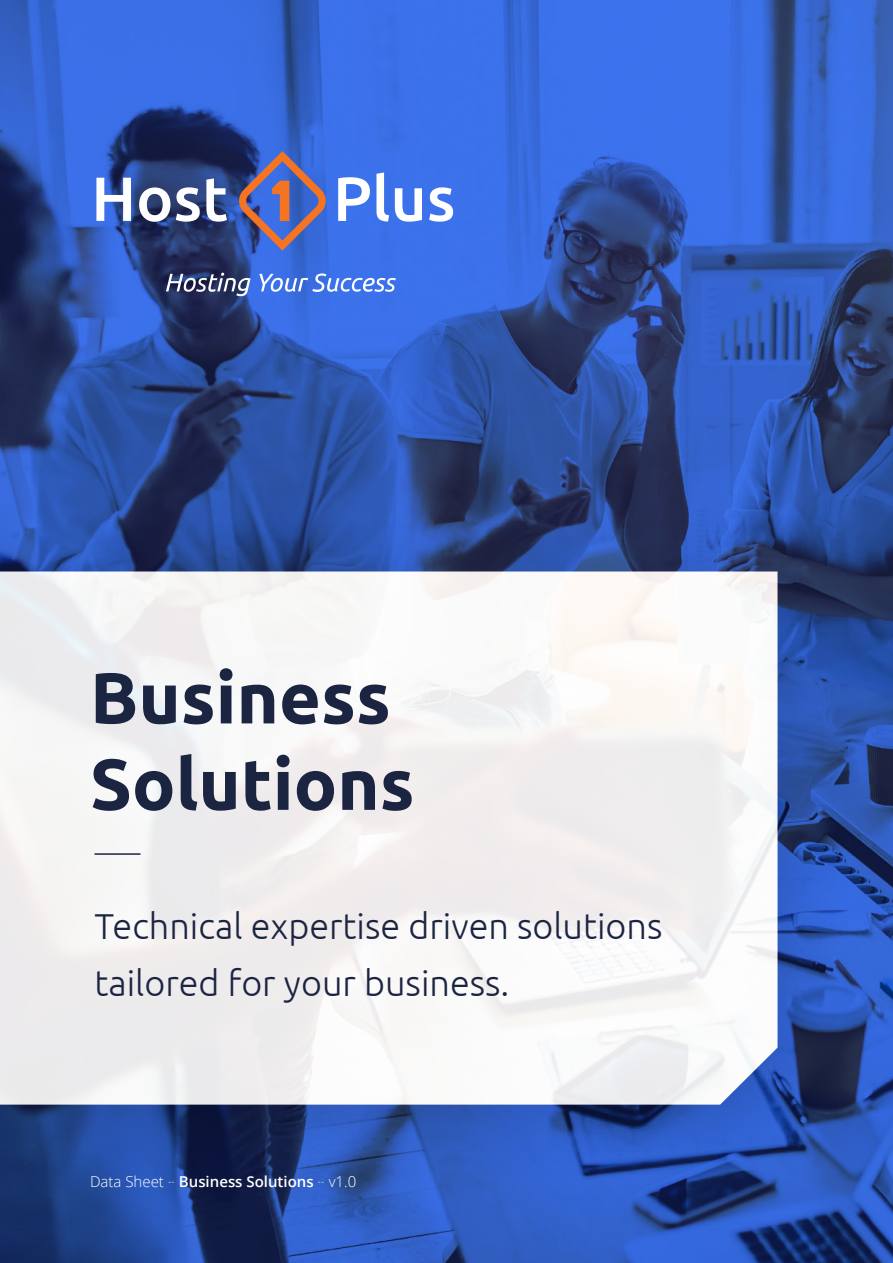
<style>
.page{position:relative;width:893px;height:1263px;background:#fff}
.page>*{position:absolute;margin:0;border:0;box-sizing:border-box;transform-origin:0 0}
.t1{font:700 72px/86.4px "Ubuntu";color:#1b2441}
.t2{font:300 36px/57px "Ubuntu";color:#1b2441}
.t3{font:600 15px "Open Sans";color:#fff}
.s1{font-weight:300}
</style>
<div class="page">
<img style="left:0;top:0;width:893px;height:1263px">
<img style="left:0;top:492px;width:878px;height:713px">
<img style="left:0;top:571px;width:777px;height:533px">
<hr style="left:94px;top:853px;width:46px;height:2px;background:#1b2441">
<svg style="left:96px;top:178px;width:35px;height:43px"></svg>
<svg style="left:139px;top:187px;width:31px;height:35px"></svg>
<svg style="left:176px;top:187px;width:24px;height:35px"></svg>
<svg style="left:206px;top:178px;width:21px;height:44px"></svg>
<svg style="left:338px;top:177px;width:32px;height:44px"></svg>
<svg style="left:376px;top:172px;width:13px;height:50px"></svg>
<svg style="left:395px;top:188px;width:27px;height:34px"></svg>
<svg style="left:429px;top:187px;width:24px;height:35px"></svg>
<svg style="left:238px;top:151px;width:88px;height:100px;background:#63649b"></svg>
<svg style="left:166px;top:273px;width:85px;height:23px"></svg>
<svg style="left:259px;top:273px;width:137px;height:19px"></svg>
<h1 class="t1" style="left:90px;top:653px;width:326px">Business<br>Solutions</h1>
<p class="t2" style="left:94px;top:896px;width:569px">Technical expertise driven solutions tailored for your business.</p>
<p class="t3" style="left:90px;top:1172px;width:268px"><span class="s1">Data Sheet</span> Business Solutions <span class="s1">v1.0</span></p>
</div>
